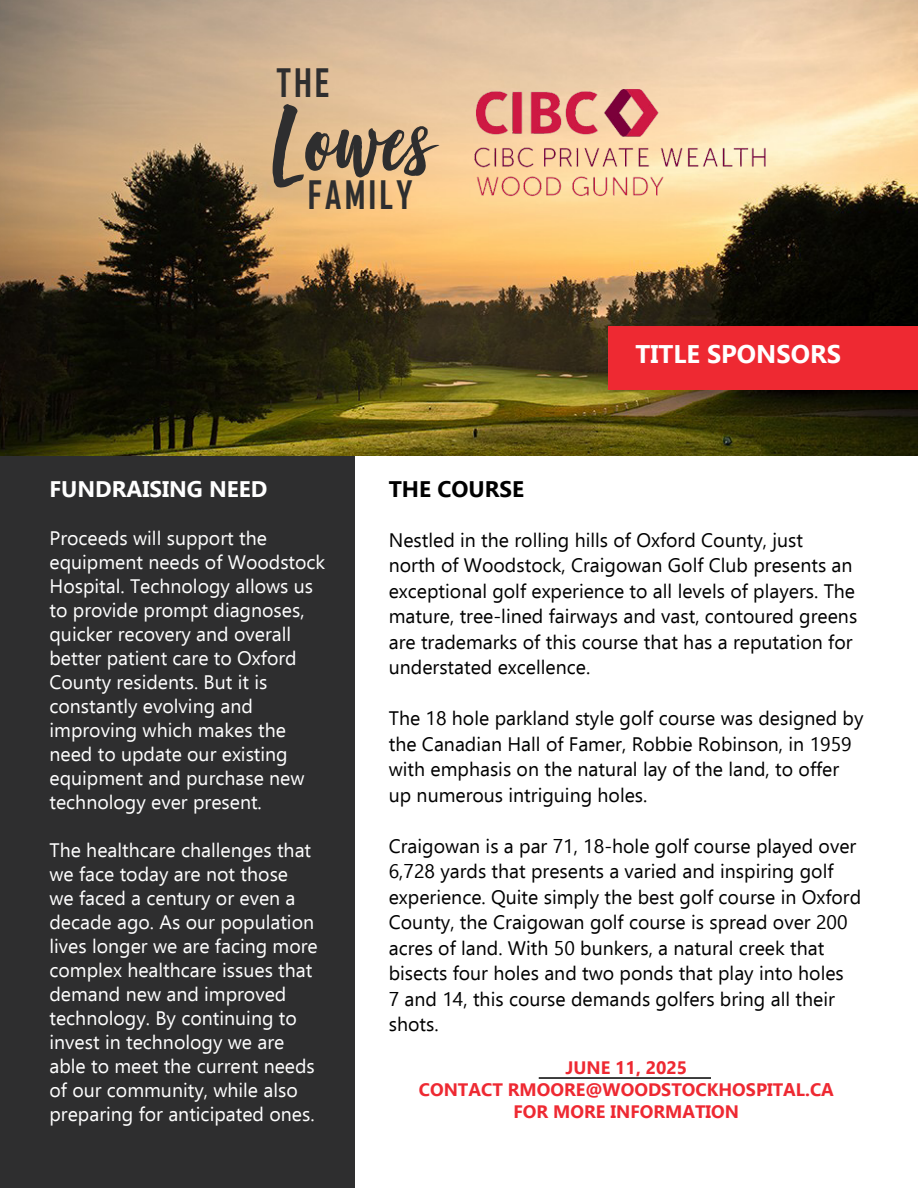
<style>
.page{position:relative;width:918px;height:1188px;background:#fff}
.page>*{position:absolute;margin:0;border:0;box-sizing:border-box;transform-origin:0 0}
.t1{font:105px "Good Vibes";color:#2e2e2f}
.t2{font:700 37.5px "Agency FB";letter-spacing:.08em;color:#2e2e2f}
.t3{font:700 25.5px "Ebrima";color:#fff}
.t4{font:700 22.5px "Ebrima";color:#fff}
.t5{font:700 22.5px "Ebrima";color:#000}
.t6{font:19.5px/25.5px "Ebrima";color:#000}
.t7{font:19.5px/24px "Ebrima";color:#fff}
.t8{font:700 18px/21.6px "Ebrima";color:#ee2932;text-align:center}
</style>
<div class="page">
<div style="left:0;top:0;width:355px;height:1188px;background:#2e2e2f"></div>
<img style="left:0;top:0;width:918px;height:455px">
<hr style="left:539px;top:1077px;width:172px;height:2px;background:#000">
<div style="left:608px;top:327px;width:310px;height:63px;background:#ee2932"></div>
<img style="left:452px;top:54px;width:250px;height:97px">
<img style="left:465px;top:138px;width:320px;height:75px">
<h2 class="t2" style="left:276px;top:59px;width:55px">THE</h2>
<h1 class="t1" style="left:274px;top:90px;width:162px">Lowes</h1>
<h2 class="t2" style="left:308px;top:171px;width:107px">FAMILY</h2>
<h3 class="t3" style="left:635px;top:333px;width:207px">TITLE SPONSORS</h3>
<p class="t4" style="left:50px;top:472px;width:220px">FUNDRAISING NEED</p>
<p class="t7" style="left:50px;top:526px;width:277px">Proceeds will support the equipment needs of Woodstock<br>Hospital. Technology allows us to provide prompt diagnoses, quicker recovery and overall better patient care to Oxford<br>County residents. But it is constantly evolving and improving which makes the need to update our existing equipment and purchase new technology ever present.</p>
<p class="t7" style="left:50px;top:838px;width:270px">The healthcare challenges that we face today are not those<br>we faced a century or even a decade ago. As our population lives longer we are facing more complex healthcare issues that demand new and improved technology. By continuing to invest in technology we are able to meet the current needs of our community, while also preparing for anticipated ones.</p>
<p class="t5" style="left:389px;top:472px;width:137px">THE COURSE</p>
<p class="t6" style="left:389px;top:526px;width:470px">Nestled in the rolling hills of Oxford County, just<br>north of Woodstock, Craigowan Golf Club presents an exceptional golf experience to all levels of players. The mature, tree-lined fairways and vast, contoured greens are trademarks of this course that has a reputation for understated excellence.</p>
<p class="t6" style="left:389px;top:705px;width:476px">The 18 hole parkland style golf course was designed by the Canadian Hall of Famer, Robbie Robinson, in 1959 with emphasis on the natural lay of the land, to offer up numerous intriguing holes.</p>
<p class="t6" style="left:389px;top:832px;width:474px">Craigowan is a par 71, 18-hole golf course played over 6,728 yards that presents a varied and inspiring golf experience. Quite simply the best golf course in Oxford County, the Craigowan golf course is spread over 200 acres of land. With 50 bunkers, a natural creek that bisects four holes and two ponds that play into holes<br>7 and 14, this course demands golfers bring all their shots.</p>
<p class="t8" style="left:419px;top:1056px;width:417px">JUNE 11, 2025<br>CONTACT RMOORE@WOODSTOCKHOSPITAL.CA<br>FOR MORE INFORMATION</p>
</div>
